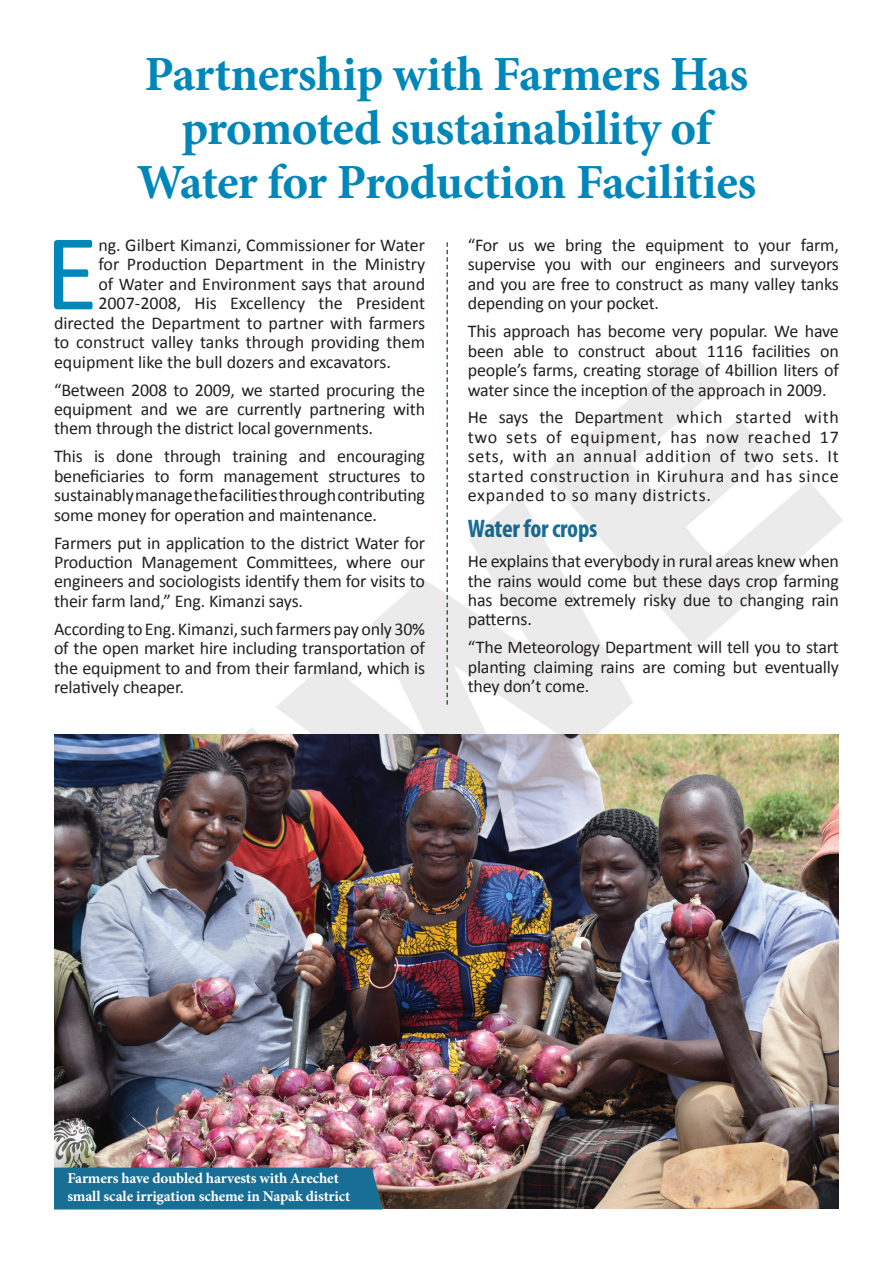
<style>
.page{position:relative;width:893px;height:1263px;background:#fff}
.page>*{position:absolute;margin:0;border:0;box-sizing:border-box;transform-origin:0 0}
.t1{font:109.8px "Calibri";color:#0087ba}
.t2{font:700 49.2px/54px "Minion Pro";letter-spacing:-.015em;color:#0087ba;text-align:center}
.t3{font:700 condensed 25.5px "Myriad Pro";letter-spacing:-.01em;color:#186e95}
.t4{font:18px/19.4px "Calibri";letter-spacing:-.01em;color:#231f20;text-align:justify}
.t5{font:700 15px/18px "Minion Pro";letter-spacing:-.01em;color:#fff}
</style>
<div class="page">
<img style="left:54px;top:735px;width:785px;height:474px">
<svg style="left:446px;top:242px;width:2px;height:103px"></svg>
<div style="left:54px;top:1167px;width:329px;height:42px;background:#186e95"></div>
<img style="left:56px;top:347px;width:783px;height:726px">
<h2 class="t2" style="left:137px;top:46px;width:621px">Partnership with Farmers Has promoted sustainability of<br>Water for Production Facilities</h2>
<h1 class="t1" style="left:45px;top:205px;width:55px">E</h1>
<p class="t4" style="left:98px;top:235px;width:328px">ng. Gilbert Kimanzi, Commissioner for Water</p>
<p class="t4" style="left:98px;top:254px;width:328px">for Production Department in the Ministry</p>
<p class="t4" style="left:98px;top:273px;width:328px">of Water and Environment says that around</p>
<p class="t4" style="left:98px;top:293px;width:328px">2007-2008, His Excellency the President</p>
<p class="t4" style="left:54px;top:312px;width:373px">directed the Department to partner with farmers</p>
<p class="t4" style="left:54px;top:332px;width:373px">to construct valley tanks through providing them</p>
<p class="t4" style="left:54px;top:351px;width:338px">equipment like the bull dozers and excavators.</p>
<p class="t4" style="left:54px;top:379px;width:373px">“Between 2008 to 2009, we started procuring the equipment and we are currently partnering with them through the district local governments.</p>
<p class="t4" style="left:54px;top:446px;width:373px">This is done through training and encouraging beneficiaries to form management structures to sustainably manage the facilities through contributing some money for operation and maintenance.</p>
<p class="t4" style="left:54px;top:532px;width:373px">Farmers put in application to the district Water for Production Management Committees, where our engineers and sociologists identify them for visits to their farm land,” Eng. Kimanzi says.</p>
<p class="t4" style="left:54px;top:618px;width:373px">According to Eng. Kimanzi, such farmers pay only 30% of the open market hire including transportation of the equipment to and from their farmland, which is relatively cheaper.</p>
<p class="t4" style="left:468px;top:234px;width:373px">“For us we bring the equipment to your farm, supervise you with our engineers and surveyors and you are free to construct as many valley tanks depending on your pocket.</p>
<p class="t4" style="left:468px;top:321px;width:373px">This approach has become very popular. We have been able to construct about 1116 facilities on people’s farms, creating storage of 4billion liters of water since the inception of the approach in 2009.</p>
<p class="t4" style="left:468px;top:407px;width:373px">He says the Department which started with two sets of equipment, has now reached 17 sets, with an annual addition of two sets. It started construction in Kiruhura and has since expanded to so many districts.</p>
<h3 class="t3" style="left:468px;top:512px;width:131px">Water for crops</h3>
<p class="t4" style="left:468px;top:551px;width:373px">He explains that everybody in rural areas knew when the rains would come but these days crop farming has become extremely risky due to changing rain patterns.</p>
<p class="t4" style="left:468px;top:637px;width:373px">“The Meteorology Department will tell you to start planting claiming rains are coming but eventually they don’t come.</p>
<p class="t5" style="left:67px;top:1169px;width:284px">Farmers have doubled harvests with Arechet small scale irrigation scheme in Napak district</p>
</div>
